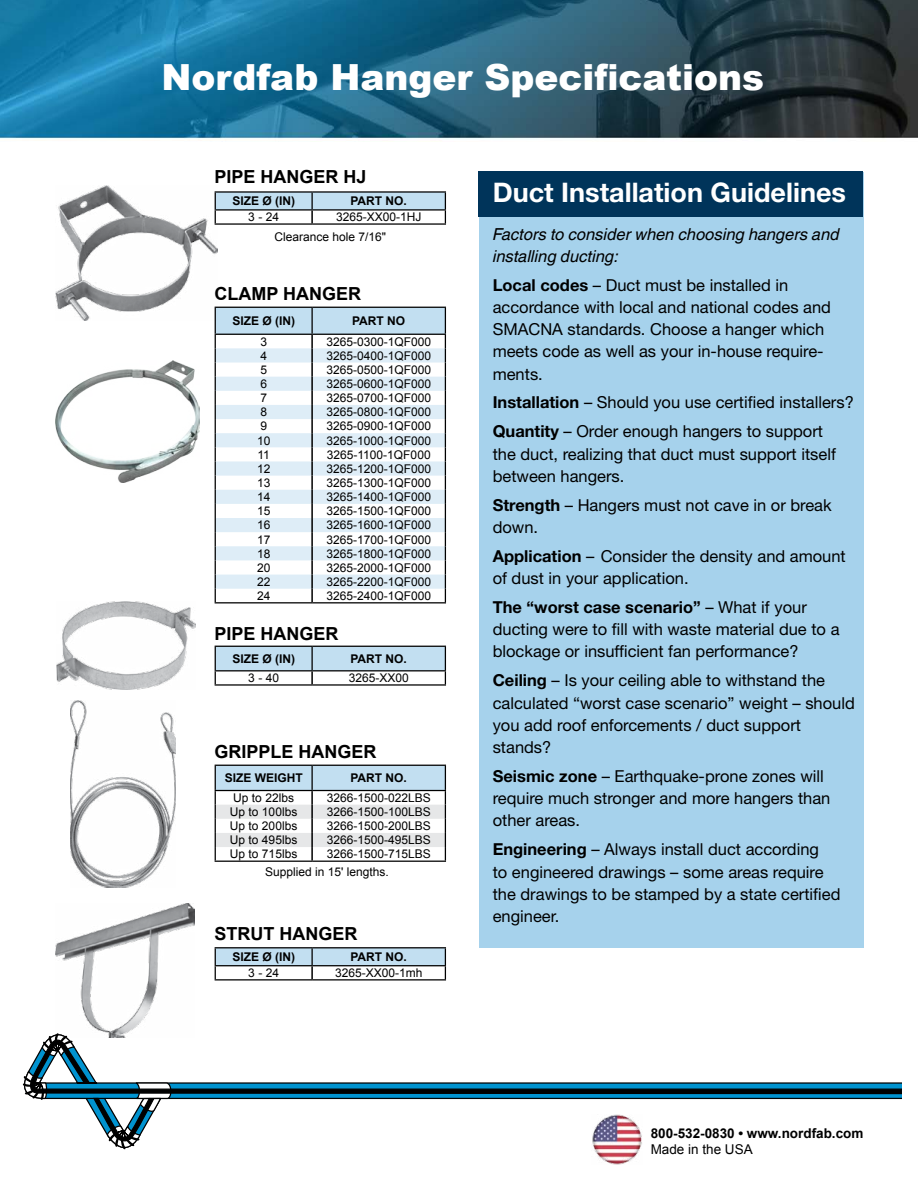
<style>
.page{position:relative;width:918px;height:1188px;background:#fff}
.page>*{position:absolute;margin:0;border:0;box-sizing:border-box;transform-origin:0 0}
.t1{font:900 36px "Arial";color:#fff}
.t2{font:700 27px "Helvetica Neue LT Std";color:#fff}
.t3{font:700 18px "Arial";color:#000}
.t4{font:16.5px/22.2px "Helvetica Neue LT Std";color:#000}
.t5{font:italic 16.5px/22.2px "Helvetica Linotype";color:#000}
.t6{font:700 13.5px "Arial";color:#000}
.t7{font:13.5px "Arial";color:#000}
.t8{font:12px "Arial";color:#000}
.t9{font:700 12px "Arial";color:#000}
.s1{font-weight:700}
</style>
<div class="page">
<img style="left:56px;top:361px;width:144px;height:121px">
<img style="left:71px;top:701px;width:105px;height:186px">
<img style="left:55px;top:903px;width:139px;height:116px">
<hr style="left:215px;top:602px;width:97px;height:1px;background:#000">
<hr style="left:312px;top:602px;width:134px;height:1px;background:#000">
<svg style="left:215px;top:307px;width:231px;height:295px"></svg>
<div style="left:480px;top:172px;width:384px;height:775px;background:#a6d2ec"></div>
<div style="left:478px;top:172px;width:384px;height:45px;background:#00345a"></div>
<img style="left:592px;top:1114px;width:50px;height:50px">
<img style="left:0;top:0;width:918px;height:141px">
<svg style="left:47px;top:1019px;width:855px;height:81px"></svg>
<svg style="left:47px;top:1015px;width:30px;height:16px"></svg>
<svg style="left:23px;top:1071px;width:24px;height:29px"></svg>
<svg style="left:28px;top:1031px;width:874px;height:64px"></svg>
<svg style="left:83px;top:1045px;width:91px;height:105px"></svg>
<img style="left:57px;top:601px;width:139px;height:88px">
<img style="left:55px;top:185px;width:163px;height:135px">
<hr style="left:215px;top:684px;width:97px;height:2px;background:#000">
<hr style="left:312px;top:684px;width:134px;height:2px;background:#000">
<svg style="left:215px;top:646px;width:231px;height:38px"></svg>
<hr style="left:215px;top:670px;width:97px;height:1px;background:#000">
<hr style="left:312px;top:670px;width:134px;height:1px;background:#000">
<hr style="left:311px;top:647px;width:2px;height:23px;background:#000">
<hr style="left:215px;top:223px;width:97px;height:2px;background:#000">
<hr style="left:312px;top:223px;width:134px;height:2px;background:#000">
<hr style="left:215px;top:191px;width:97px;height:2px;background:#000">
<hr style="left:312px;top:191px;width:134px;height:2px;background:#000">
<svg style="left:215px;top:192px;width:231px;height:31px"></svg>
<hr style="left:215px;top:979px;width:97px;height:2px;background:#000">
<hr style="left:312px;top:979px;width:134px;height:2px;background:#000">
<hr style="left:215px;top:947px;width:97px;height:1px;background:#000">
<hr style="left:312px;top:947px;width:134px;height:1px;background:#000">
<svg style="left:215px;top:948px;width:231px;height:31px"></svg>
<hr style="left:215px;top:861px;width:97px;height:1px;background:#000">
<hr style="left:312px;top:861px;width:134px;height:1px;background:#000">
<svg style="left:215px;top:765px;width:231px;height:96px"></svg>
<hr style="left:215px;top:790px;width:97px;height:1px;background:#000">
<hr style="left:312px;top:790px;width:134px;height:1px;background:#000">
<hr style="left:311px;top:766px;width:2px;height:24px;background:#000">
<h1 class="t1" style="left:162px;top:51px;width:604px">Nordfab Hanger Specifications</h1>
<p class="t3" style="left:215px;top:165px;width:11px">PIPE</p>
<p class="t3" style="left:261px;top:165px;width:14px">HANGER</p>
<p class="t3" style="left:344px;top:165px;width:25px">HJ</p>
<p class="t9" style="left:232px;top:193px;width:64px">SIZE Ø (IN)</p>
<p class="t9" style="left:351px;top:193px;width:9px">PART</p>
<p class="t9" style="left:386px;top:193px;width:23px">NO .</p>
<p class="t8" style="left:248px;top:209px;width:32px">3 - 24</p>
<p class="t8" style="left:336px;top:209px;width:87px">3265-XX00-1HJ</p>
<p class="t8" style="left:274px;top:228px;width:113px">Clearance hole 7/16"</p>
<p class="t3" style="left:215px;top:281px;width:148px">CLAMP HANGER</p>
<p class="t9" style="left:232px;top:313px;width:64px">SIZE Ø (IN)</p>
<p class="t9" style="left:352px;top:313px;width:55px">PART NO</p>
<p class="t8" style="left:260px;top:334px;width:8px">3</p>
<p class="t8" style="left:326px;top:334px;width:106px">3265-0300-1QF000</p>
<p class="t8" style="left:260px;top:348px;width:8px">4</p>
<p class="t8" style="left:326px;top:348px;width:106px">3265-0400-1QF000</p>
<p class="t8" style="left:260px;top:362px;width:8px">5</p>
<p class="t8" style="left:326px;top:362px;width:106px">3265-0500-1QF000</p>
<p class="t8" style="left:260px;top:376px;width:8px">6</p>
<p class="t8" style="left:326px;top:376px;width:106px">3265-0600-1QF000</p>
<p class="t8" style="left:260px;top:390px;width:8px">7</p>
<p class="t8" style="left:326px;top:390px;width:106px">3265-0700-1QF000</p>
<p class="t8" style="left:260px;top:404px;width:8px">8</p>
<p class="t8" style="left:326px;top:404px;width:106px">3265-0800-1QF000</p>
<p class="t8" style="left:260px;top:418px;width:8px">9</p>
<p class="t8" style="left:326px;top:418px;width:106px">3265-0900-1QF000</p>
<p class="t8" style="left:257px;top:433px;width:15px">10</p>
<p class="t8" style="left:326px;top:433px;width:106px">3265-1000-1QF000</p>
<p class="t8" style="left:257px;top:447px;width:14px">11</p>
<p class="t8" style="left:327px;top:447px;width:105px">3265-1100-1QF000</p>
<p class="t8" style="left:257px;top:461px;width:15px">12</p>
<p class="t8" style="left:326px;top:461px;width:106px">3265-1200-1QF000</p>
<p class="t8" style="left:257px;top:475px;width:15px">13</p>
<p class="t8" style="left:326px;top:475px;width:106px">3265-1300-1QF000</p>
<p class="t8" style="left:257px;top:489px;width:15px">14</p>
<p class="t8" style="left:326px;top:489px;width:106px">3265-1400-1QF000</p>
<p class="t8" style="left:257px;top:503px;width:15px">15</p>
<p class="t8" style="left:326px;top:503px;width:106px">3265-1500-1QF000</p>
<p class="t8" style="left:257px;top:517px;width:15px">16</p>
<p class="t8" style="left:326px;top:517px;width:106px">3265-1600-1QF000</p>
<p class="t8" style="left:257px;top:532px;width:15px">17</p>
<p class="t8" style="left:326px;top:532px;width:106px">3265-1700-1QF000</p>
<p class="t8" style="left:257px;top:546px;width:15px">18</p>
<p class="t8" style="left:326px;top:546px;width:106px">3265-1800-1QF000</p>
<p class="t8" style="left:257px;top:560px;width:15px">20</p>
<p class="t8" style="left:326px;top:560px;width:106px">3265-2000-1QF000</p>
<p class="t8" style="left:257px;top:574px;width:15px">22</p>
<p class="t8" style="left:326px;top:574px;width:106px">3265-2200-1QF000</p>
<p class="t8" style="left:257px;top:588px;width:15px">24</p>
<p class="t8" style="left:326px;top:588px;width:106px">3265-2400-1QF000</p>
<p class="t3" style="left:215px;top:621px;width:11px">PIPE</p>
<p class="t3" style="left:261px;top:621px;width:14px">HANGER</p>
<p class="t9" style="left:232px;top:651px;width:64px">SIZE Ø (IN)</p>
<p class="t9" style="left:351px;top:651px;width:9px">PART</p>
<p class="t9" style="left:386px;top:651px;width:23px">NO .</p>
<p class="t8" style="left:248px;top:670px;width:32px">3 - 40</p>
<p class="t8" style="left:349px;top:670px;width:62px">3265-XX00</p>
<p class="t3" style="left:215px;top:739px;width:13px">GRIPPLE</p>
<p class="t3" style="left:299px;top:739px;width:14px">HANGER</p>
<p class="t9" style="left:225px;top:770px;width:15px">SIZE</p>
<p class="t9" style="left:255px;top:770px;width:20px">WEIGHT</p>
<p class="t9" style="left:351px;top:770px;width:9px">PART</p>
<p class="t9" style="left:386px;top:770px;width:23px">NO .</p>
<p class="t8" style="left:233px;top:790px;width:62px">Up to 22lbs</p>
<p class="t8" style="left:327px;top:790px;width:106px">3266-1500-022LBS</p>
<p class="t8" style="left:230px;top:804px;width:69px">Up to 100lbs</p>
<p class="t8" style="left:327px;top:804px;width:106px">3266-1500-100LBS</p>
<p class="t8" style="left:230px;top:818px;width:69px">Up to 200lbs</p>
<p class="t8" style="left:327px;top:818px;width:106px">3266-1500-200LBS</p>
<p class="t8" style="left:230px;top:832px;width:69px">Up to 495lbs</p>
<p class="t8" style="left:327px;top:832px;width:106px">3266-1500-495LBS</p>
<p class="t8" style="left:230px;top:846px;width:69px">Up to 715lbs</p>
<p class="t8" style="left:327px;top:846px;width:106px">3266-1500-715LBS</p>
<p class="t8" style="left:265px;top:864px;width:125px">Supplied in 15' lengths.</p>
<p class="t3" style="left:215px;top:922px;width:144px">STRUT HANGER</p>
<p class="t9" style="left:232px;top:949px;width:64px">SIZE Ø (IN)</p>
<p class="t9" style="left:351px;top:949px;width:9px">PART</p>
<p class="t9" style="left:386px;top:949px;width:23px">NO .</p>
<p class="t8" style="left:248px;top:965px;width:32px">3 - 24</p>
<p class="t8" style="left:335px;top:965px;width:89px">3265-XX00-1mh</p>
<h2 class="t2" style="left:493px;top:175px;width:355px">Duct Installation Guidelines</h2>
<p class="t5" style="left:493px;top:223px;width:348px">Factors to consider when choosing hangers and installing ducting:</p>
<p class="t4" style="left:493px;top:274px;width:340px"><span class="s1">Local codes</span> – Duct must be installed in accordance with local and national codes and SMACNA standards. Choose a hanger which meets code as well as your in-house require&shy;ments.</p>
<p class="t4" style="left:493px;top:388px;width:363px;line-height:29px"><span class="s1">Installation</span> – Should you use certified installers?<br><span class="s1">Quantity</span> – Order enough hangers to support</p>
<p class="t4" style="left:493px;top:442px;width:345px">the duct, realizing that duct must support itself between hangers.</p>
<p class="t4" style="left:493px;top:494px;width:340px"><span class="s1">Strength</span> – Hangers must not cave in or break down.</p>
<p class="t4" style="left:493px;top:545px;width:355px"><span class="s1">Application</span> – Consider the density and amount of dust in your application.</p>
<p class="t4" style="left:493px;top:596px;width:348px"><span class="s1">The “worst case scenario”</span> – What if your ducting were to fill with waste material due to a blockage or insufficient fan performance?</p>
<p class="t4" style="left:493px;top:669px;width:364px"><span class="s1">Ceiling</span> – Is your ceiling able to withstand the calculated “worst case scenario” weight – should you add roof enforcements / duct support stands?</p>
<p class="t4" style="left:493px;top:765px;width:339px"><span class="s1">Seismic zone</span> – Earthquake-prone zones will require much stronger and more hangers than other areas.</p>
<p class="t4" style="left:493px;top:838px;width:349px"><span class="s1">Engineering</span> – Always install duct according<br>to engineered drawings – some areas require the drawings to be stamped by a state certified engineer.</p>
<p class="t6" style="left:651px;top:1124px;width:214px">800-532-0830 • WWW.NORDFAB.COM</p>
<p class="t7" style="left:651px;top:1140px;width:104px">Made in the USA</p>
</div>
